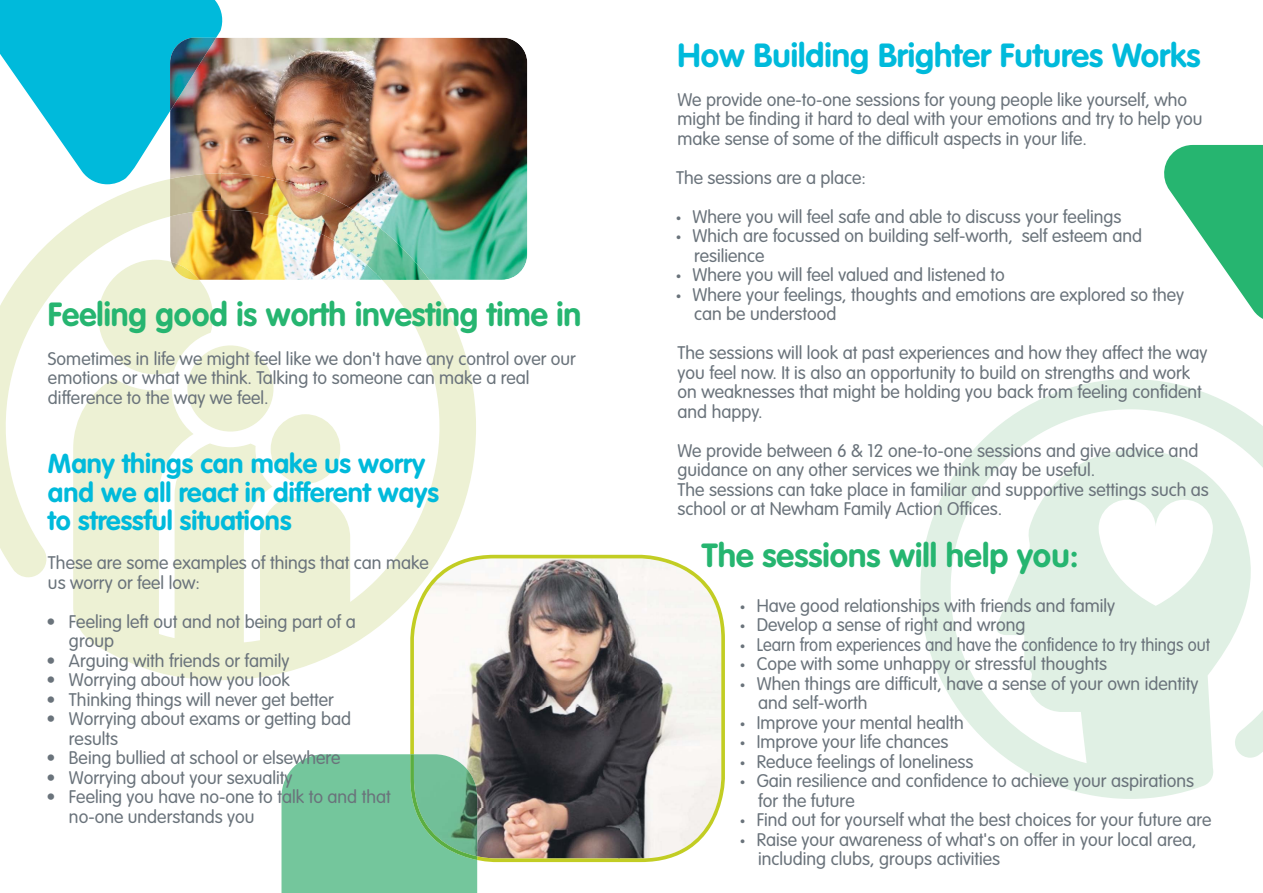
<style>
.page{position:relative;width:1263px;height:893px;background:#fff}
.page>*{position:absolute;margin:0;border:0;box-sizing:border-box;transform-origin:0 0}
.t1{font:700 33px "VAG Rounded";color:#26b570}
.t2{font:700 33px "VAG Rounded";color:#00badb}
.t3{font:700 27px/28.5px "VAG Rounded";color:#00badb}
.t4{font:300 18px/19.5px "VAG Rounded";color:#6a737b}
.t5{font:300 18px "VAG Rounded";color:#6a737b;scale:.93 1}
.s1{font-family:"Myriad Pro";font-weight:400}
</style>
<div class="page">
<img style="left:170px;top:38px;width:357px;height:242px;border-radius:26px">
<svg style="left:0;top:179px;width:485px;height:501px;fill:#edf1d4"></svg>
<img style="left:170px;top:173px;width:104px;height:44px">
<img style="left:274px;top:173px;width:52px;height:54px">
<img style="left:325px;top:195px;width:52px;height:85px">
<img style="left:305px;top:227px;width:21px;height:10px">
<img style="left:377px;top:227px;width:52px;height:53px">
<svg style="left:920px;top:379px;width:343px;height:420px;fill:#e0f0e4"></svg>
<svg style="left:0;top:0;width:224px;height:184px"></svg>
<img style="left:170px;top:38px;width:46px;height:73px">
<svg style="left:1164px;top:145px;width:99px;height:174px"></svg>
<svg style="left:410px;top:555px;width:315px;height:307px"></svg>
<svg style="left:281px;top:754px;width:196px;height:139px"></svg>
<h1 class="t1" style="left:48px;top:300px;width:535px">Feeling good is worth investing time in</h1>
<p class="t4" style="left:48px;top:350px;width:529px">Sometimes in life we might feel like we don't have any control over our emotions or what we think. Talking to someone can make a real difference to the way we feel.</p>
<h2 class="t3" style="left:48px;top:451px;width:392px">Many things can make us worry and we all react in different ways to stressful situations</h2>
<p class="t4" style="left:48px;top:554px;width:382px">These are some examples of things that can make us worry or feel low:</p>
<p class="t4" style="left:69px;top:613px;width:288px;text-indent:-22px">• Feeling left out and not being part of a group</p>
<p class="t4" style="left:46px;top:652px;width:245px">• Arguing with friends or family</p>
<p class="t4" style="left:46px;top:671px;width:245px">• Worrying about how you look</p>
<p class="t4" style="left:46px;top:691px;width:289px">• Thinking things will never get better</p>
<p class="t4" style="left:69px;top:710px;width:284px;text-indent:-22px">• Worrying about exams or getting bad results</p>
<p class="t4" style="left:46px;top:749px;width:296px">• Being bullied at school or elsewhere</p>
<p class="t4" style="left:46px;top:769px;width:247px">• Worrying about your sexuality</p>
<p class="t4" style="left:69px;top:788px;width:323px;text-indent:-22px">• Feeling you have no-one to talk to and that no-one understands you</p>
<h1 class="t2" style="left:677px;top:41px;width:525px">How Building Brighter Futures Works</h1>
<p class="t4" style="left:677px;top:91px;width:526px">We provide one-to-one sessions for young people like yourself, who might be finding it hard to deal with your emotions and try to help you make sense of some of the difficult aspects in your life.</p>
<p class="t4" style="left:676px;top:169px;width:191px">The sessions are a place:</p>
<p class="t4" style="left:676px;top:208px;width:447px"><span class="s1">•</span> Where you will feel safe and able to discuss your feelings</p>
<p class="t4" style="left:694px;top:228px;width:450px;text-indent:-18px"><span class="s1">•</span> Which are focussed on building self-worth, self esteem and resilience</p>
<p class="t4" style="left:676px;top:267px;width:330px"><span class="s1">•</span> Where you will feel valued and listened to</p>
<p class="t4" style="left:694px;top:286px;width:492px;text-indent:-18px"><span class="s1">•</span> Where your feelings, thoughts and emotions are explored so they can be understood</p>
<p class="t4" style="left:677px;top:345px;width:531px">The sessions will look at past experiences and how they affect the way you feel now. It is also an opportunity to build on strengths and work on weaknesses that might be holding you back from feeling confident and happy.</p>
<p class="t4" style="left:677px;top:442px;width:533px">We provide between 6 &amp; 12 one-to-one sessions and give advice and guidance on any other services we think may be useful.<br>The sessions can take place in familiar and supportive settings such as school or at Newham Family Action Offices.</p>
<h1 class="t1" style="left:702px;top:542px;width:378px">The sessions will help you:</h1>
<p class="t4" style="left:740px;top:597px;width:376px"><span class="s1">•</span> Have good relationships with friends and family</p>
<p class="t4" style="left:740px;top:616px;width:287px"><span class="s1">•</span> Develop a sense of right and wrong</p>
<p class="t5" style="left:740px;top:637px;width:507px"><span class="s1">•</span> Learn from experiences and have the confidence to try things out</p>
<p class="t4" style="left:740px;top:655px;width:368px"><span class="s1">•</span> Cope with some unhappy or stressful thoughts</p>
<p class="t4" style="left:758px;top:675px;width:442px;text-indent:-18px"><span class="s1">•</span> When things are difficult, have a sense of your own identity and self-worth</p>
<p class="t4" style="left:740px;top:714px;width:225px"><span class="s1">•</span> Improve your mental health</p>
<p class="t4" style="left:740px;top:733px;width:210px"><span class="s1">•</span> Improve your life chances</p>
<p class="t4" style="left:740px;top:753px;width:235px"><span class="s1">•</span> Reduce feelings of loneliness</p>
<p class="t4" style="left:758px;top:772px;width:437px;text-indent:-18px"><span class="s1">•</span> Gain resilience and confidence to achieve your aspirations for the future</p>
<p class="t4" style="left:740px;top:811px;width:473px"><span class="s1">•</span> Find out for yourself what the best choices for your future are</p>
<p class="t4" style="left:758px;top:831px;width:440px;text-indent:-18px"><span class="s1">•</span> Raise your awareness of what's on offer in your local area, including clubs, groups activities</p>
</div>
